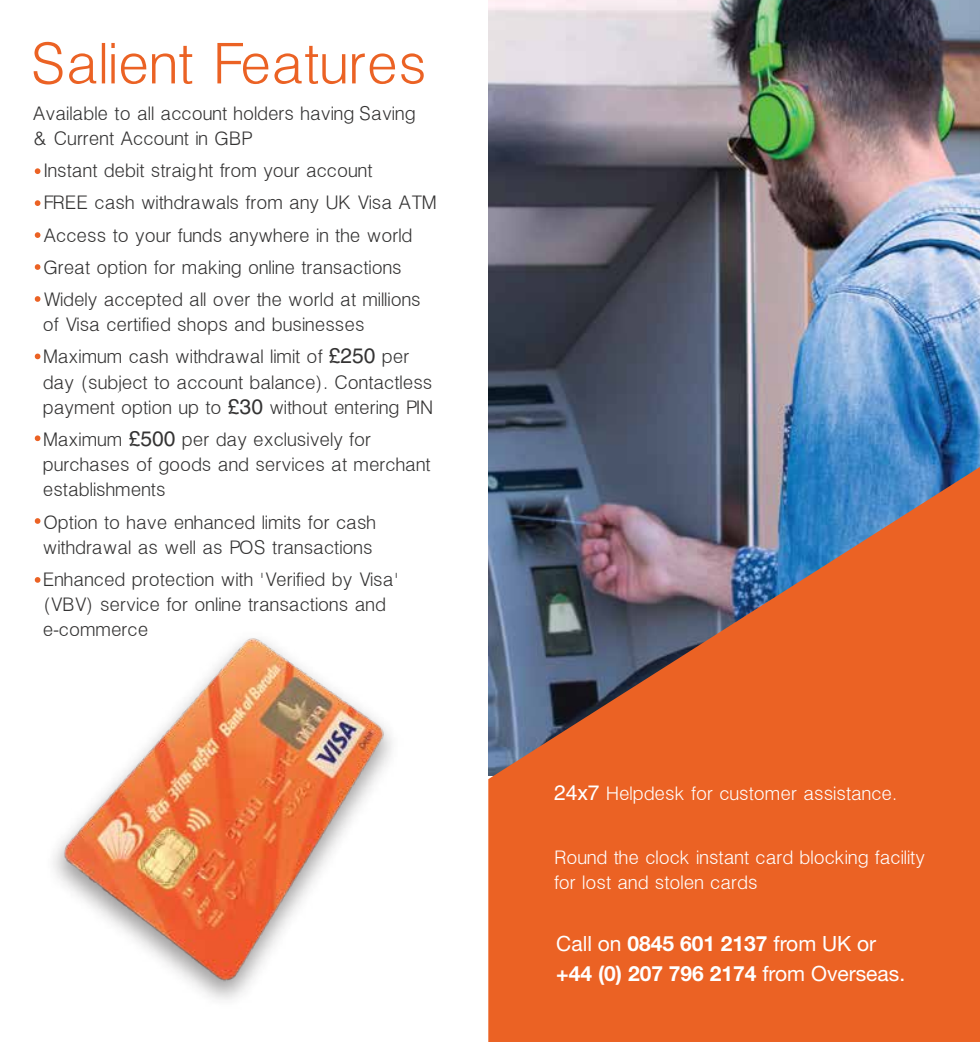
<style>
.page{position:relative;width:980px;height:1042px;background:#fff}
.page>*{position:absolute;margin:0;border:0;box-sizing:border-box;transform-origin:0 0}
.t1{font:63px "Helvetica Light";color:#eb6224}
.t2{font:21px/25.2px "Helvetica Light";color:#343333}
.t3{font:21px/25.2px "Helvetica Light";color:#fff}
.t4{font:21px/29.8px "Helvetica Neue";color:#fff}
.s1{font-family:"Helvetica LT Std"}
.s2{font-weight:700}
</style>
<div class="page">
<img style="left:489px;top:0;width:490px;height:467px">
<svg style="left:488px;top:467px;width:491px;height:575px;background:#c4643e"></svg>
<svg style="left:35px;top:168px;width:5px;height:6px"></svg>
<svg style="left:35px;top:200px;width:5px;height:6px"></svg>
<svg style="left:35px;top:232px;width:5px;height:6px"></svg>
<svg style="left:34px;top:264px;width:7px;height:6px"></svg>
<svg style="left:34px;top:296px;width:7px;height:6px"></svg>
<svg style="left:34px;top:353px;width:7px;height:7px"></svg>
<svg style="left:34px;top:435px;width:7px;height:6px"></svg>
<svg style="left:34px;top:518px;width:7px;height:6px"></svg>
<svg style="left:34px;top:577px;width:7px;height:6px"></svg>
<img style="left:54px;top:638px;width:336px;height:346px">
<h1 class="t1" style="left:29px;top:35px;width:399px">Salient Features</h1>
<p class="t2" style="left:33px;top:102px;width:384px;line-height:24.5px">Available to all account holders having Saving &amp; Current Account in GBP</p>
<p class="t2" style="left:33px;top:159px;width:341px">•Instant debit straight from your account</p>
<p class="t2" style="left:33px;top:191px;width:405px">•FREE cash withdrawals from any UK Visa ATM</p>
<p class="t2" style="left:33px;top:223px;width:381px">•Access to your funds anywhere in the world</p>
<p class="t2" style="left:33px;top:255px;width:370px">•Great option for making online transactions</p>
<p class="t2" style="left:43px;top:287px;width:379px;text-indent:-10px">•Widely accepted all over the world at millions of Visa certified shops and businesses</p>
<p class="t2" style="left:43px;top:345px;width:391px">Maximum cash withdrawal limit of <span class="s1">£250</span> per day (subject to account balance). Contactless payment option up to <span class="s1">£30</span> without entering PIN</p>
<p class="t2" style="left:43px;top:427px;width:389px">Maximum <span class="s1">£500</span> per day exclusively for purchases of goods and services at merchant establishments</p>
<p class="t2" style="left:33px;top:510px;width:345px;text-align:center">•Option to have enhanced limits for cash withdrawal as well as POS transactions</p>
<p class="t2" style="left:43px;top:567px;width:357px">Enhanced protection with 'Verified by Visa' (VBV) service for online transactions and e-commerce</p>
<p class="t3" style="left:554px;top:781px;width:344px"><span class="s1">24x7</span> Helpdesk for customer assistance.</p>
<p class="t3" style="left:554px;top:845px;width:372px">Round the clock instant card blocking facility for lost and stolen cards</p>
<p class="t4" style="left:556px;top:928px;width:350px">Call on <span class="s2">0845 601 2137</span> from UK or <span class="s2">+44 (0) 207 796 2174</span> from Overseas.</p>
</div>
